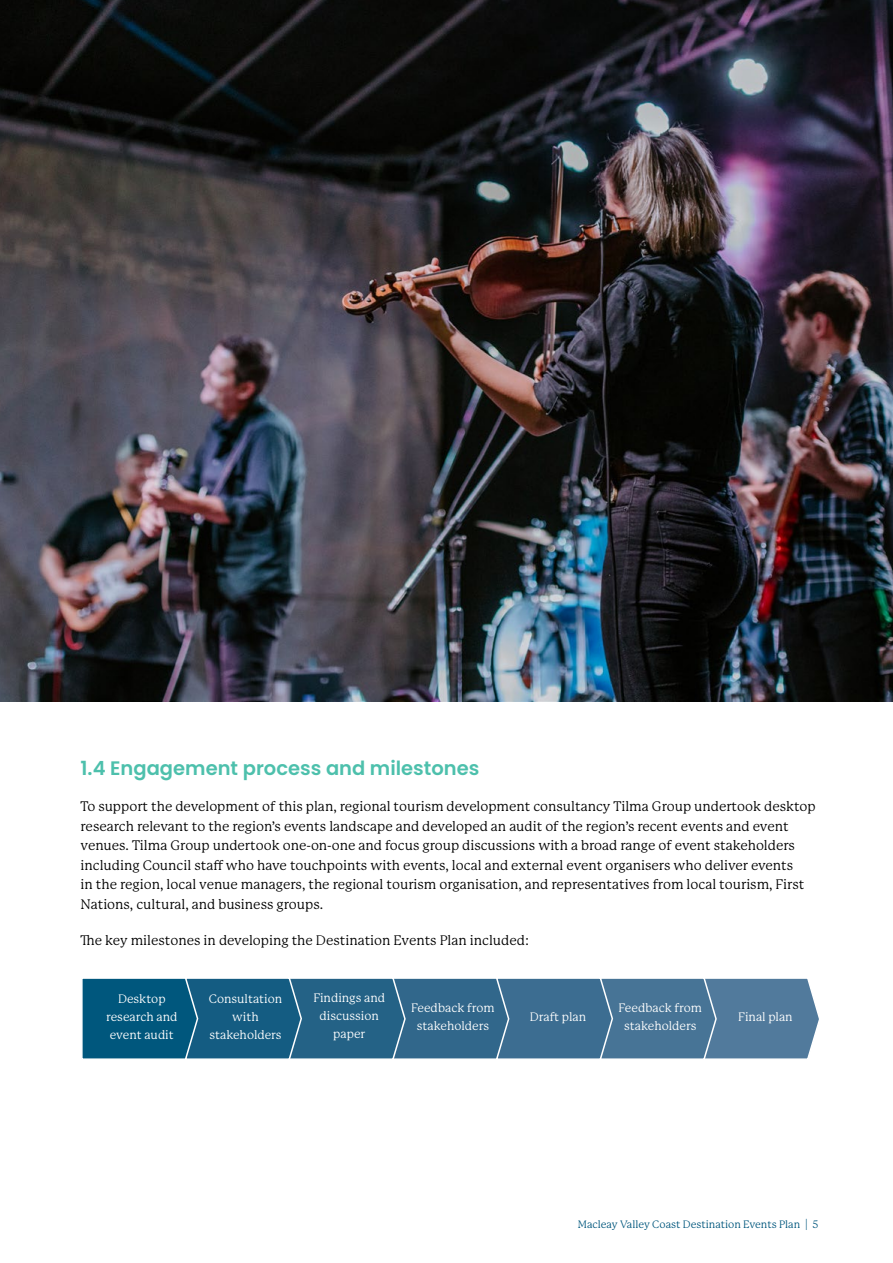
<style>
.page{position:relative;width:893px;height:1263px;background:#fff}
.page>*{position:absolute;margin:0;border:0;box-sizing:border-box;transform-origin:0 0}
.t1{font:600 19.5px "Poppins";color:#4dc0ac}
.t2{font:13.5px/19.5px "P22 Mackinac Pro";color:#000}
.t3{font:12px/18px "P22 Mackinac Pro";color:#fff;text-align:center}
.t4{font:10.5px "P22 Mackinac Pro";color:#00577d}
</style>
<div class="page">
<img style="left:0;top:0;width:893px;height:702px">
<svg style="left:82px;top:978px;width:737px;height:81px;background:#356d90"></svg>
<h1 class="t1" style="left:81px;top:757px;width:400px">1.4 Engagement process and milestones</h1>
<p class="t2" style="left:81px;top:797px;width:737px">To support the development of this plan, regional tourism development consultancy Tilma Group undertook desktop research relevant to the region’s events landscape and developed an audit of the region’s recent events and event venues. Tilma Group undertook one-on-one and focus group discussions with a broad range of event stakeholders including Council staff who have touchpoints with events, local and external event organisers who deliver events<br>in the region, local venue managers, the regional tourism organisation, and representatives from local tourism, First Nations, cultural, and business groups.</p>
<p class="t2" style="left:81px;top:931px;width:451px">The key milestones in developing the Destination Events Plan included:</p>
<p class="t3" style="left:106px;top:990px;width:73px">Desktop research and event audit</p>
<p class="t3" style="left:209px;top:990px;width:75px">Consultation with stakeholders</p>
<p class="t3" style="left:313px;top:989px;width:73px">Findings and discussion paper</p>
<p class="t3" style="left:411px;top:999px;width:85px">Feedback from stakeholders</p>
<p class="t3" style="left:619px;top:999px;width:85px">Feedback from stakeholders</p>
<p class="t3" style="left:530px;top:1008px;width:58px">Draft plan</p>
<p class="t3" style="left:738px;top:1008px;width:56px">Final plan</p>
<p class="t4" style="left:578px;top:1219px;width:242px">Macleay Valley Coast Destination Events Plan | 5</p>
</div>
